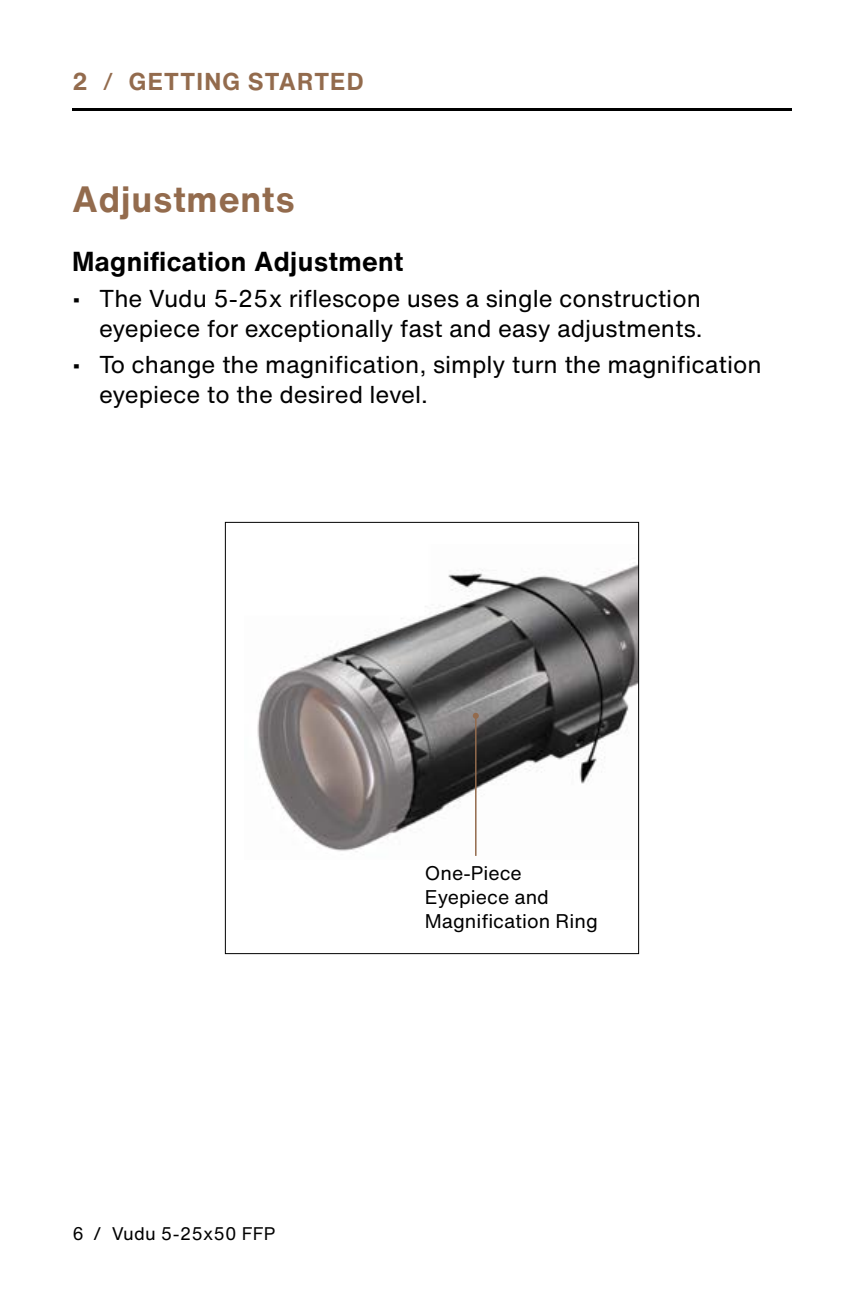
<style>
.page{position:relative;width:864px;height:1296px;background:#fff}
.page>*{position:absolute;margin:0;border:0;box-sizing:border-box;transform-origin:0 0}
.t1{font:700 36px "Helvetica Now Text";letter-spacing:.025em;color:#936b4d}
.t2{font:700 27px "Helvetica Now Text";letter-spacing:.015em;color:#000}
.t3{font:24px/30px "Helvetica Now Text";color:#000;text-align:right}
.t4{font:700 24px "Helvetica Now Text";letter-spacing:.05em;color:#936b4d}
.t5{font:19.5px/24px "Helvetica Now Text";color:#000}
.t6{font:18px "Helvetica Now Text";letter-spacing:.01em;color:#000}
.s1{font-weight:400}
</style>
<div class="page">
<hr style="left:72px;top:108px;width:720px;height:3px;background:#000">
<img style="left:257px;top:564px;width:380px;height:288px">
<hr style="left:475px;top:716px;width:2px;height:140px;background:#936b4d">
<svg style="left:473px;top:713px;width:6px;height:6px"></svg>
<p class="t4" style="left:72px;top:63px;width:293px">2 <span class="s1">/</span> GETTING STARTED</p>
<h1 class="t1" style="left:72px;top:172px;width:224px">Adjustments</h1>
<p class="t2" style="left:72px;top:241px;width:333px">Magnification Adjustment</p>
<p class="t3" style="left:72px;top:283px;width:632px">• The Vudu 5-25x riflescope uses a single construction eyepiece for exceptionally fast and easy adjustments.</p>
<p class="t3" style="left:99px;top:349px;width:664px;text-align:left;text-indent:-27px">• To change the magnification, simply turn the magnification eyepiece to the desired level.</p>
<p class="t6" style="left:72px;top:1220px;width:204px">6 / Vudu 5-25x50 FFP</p>
<p class="t5" style="left:425px;top:860px;width:175px">One-Piece<br>Eyepiece and<br>Magnification Ring</p>
</div>
